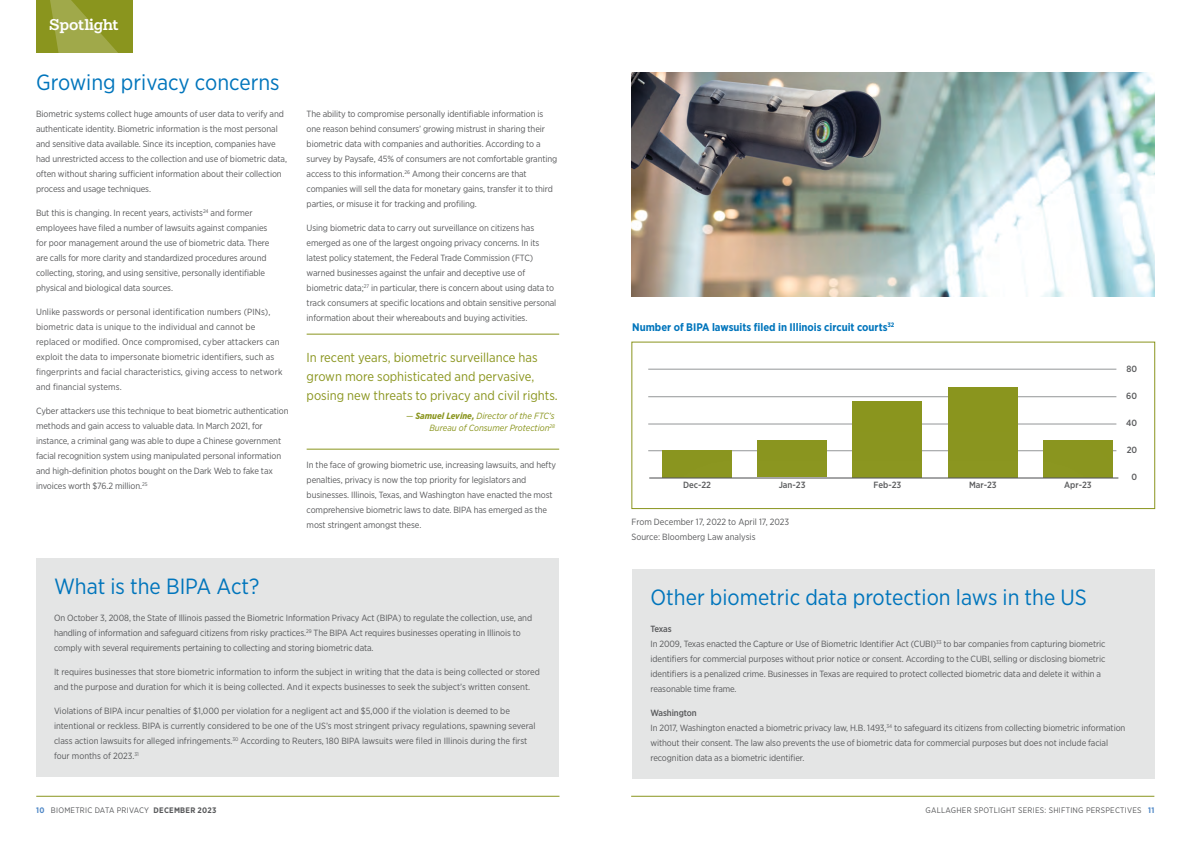
<style>
.page{position:relative;width:1191px;height:842px;background:#fff}
.page>*{position:absolute;margin:0;border:0;box-sizing:border-box;transform-origin:0 0}
.t1{font:22px "Gotham Narrow";color:#0075bc}
.t2{font:500 14.9px "Gallagher Slab";letter-spacing:-.015em;color:#fff}
.t3{font:13px/19px "Gotham Narrow";color:#8a951e}
.t4{font:700 11px "Gotham Narrow";color:#0075bc}
.t5{font:9px/15px "Gotham Narrow";letter-spacing:-.01em;color:#58595b}
.t6{font:9px/15px "Gotham Narrow";letter-spacing:.01em;color:#58595b}
.t7{font:italic 9px/12px "Gotham Narrow";color:#8a951e;text-align:right}
.t8{font:500 9px "Gotham Narrow";color:#58595b}
.t9{font:8px "Gotham Narrow";letter-spacing:.03em;color:#58595b}
.s1{font-weight:700}
.s2{font-weight:500}
.s3{font-weight:700;color:#4f87c6}
</style>
<div class="page">
<hr style="left:36px;top:796px;width:523px;height:1px;background:#8a951e">
<hr style="left:631px;top:796px;width:523px;height:1px;background:#8a951e">
<div style="left:36px;top:0;width:97px;height:53px;background:#8a951e"></div>
<svg style="left:50px;top:0;width:68px;height:53px"></svg>
<hr style="left:307px;top:334px;width:252px;height:1px;background:#8a951e">
<hr style="left:307px;top:449px;width:252px;height:1px;background:#8a951e">
<div style="left:36px;top:558px;width:522px;height:219px;background:#e4e5e5"></div>
<div style="left:632px;top:569px;width:523px;height:210px;background:#e4e5e5"></div>
<div style="left:852px;top:401px;width:70px;height:76px;background:#8a951e"></div>
<div style="left:948px;top:387px;width:70px;height:90px;background:#8a951e"></div>
<svg style="left:631px;top:404px;width:525px;height:106px"></svg>
<hr style="left:649px;top:477px;width:469px;height:1px;background:#58595b">
<img style="left:631px;top:72px;width:524px;height:224px">
<h2 class="t2" style="left:49px;top:16px;width:71px">Spotlight</h2>
<h1 class="t1" style="left:36px;top:68px;width:245px">Growing privacy concerns</h1>
<p class="t5" style="left:36px;top:106px;width:252px">Biometric systems collect huge amounts of user data to verify and authenticate identity. Biometric information is the most personal and sensitive data available. Since its inception, companies have had unrestricted access to the collection and use of biometric data, often without sharing sufficient information about their collection process and usage techniques.</p>
<p class="t5" style="left:36px;top:205px;width:235px">But this is changing. In recent years, activists<sup>24</sup> and former employees have filed a number of lawsuits against companies for poor management around the use of biometric data. There are calls for more clarity and standardized procedures around collecting, storing, and using sensitive, personally identifiable physical and biological data sources.</p>
<p class="t6" style="left:36px;top:304px;width:248px">Unlike passwords or personal identification numbers (PINs), biometric data is unique to the individual and cannot be replaced or modified. Once compromised, cyber attackers can exploit the data to impersonate biometric identifiers, such as fingerprints and facial characteristics, giving access to network and financial systems.</p>
<p class="t5" style="left:36px;top:403px;width:254px">Cyber attackers use this technique to beat biometric authentication methods and gain access to valuable data. In March 2021, for instance, a criminal gang was able to dupe a Chinese government facial recognition system using manipulated personal information and high-definition photos bought on the Dark Web to fake tax invoices worth $76.2 million.<sup>25</sup></p>
<p class="t5" style="left:307px;top:106px;width:252px">The ability to compromise personally identifiable information is one reason behind consumers’ growing mistrust in sharing their biometric data with companies and authorities. According to a survey by Paysafe, 45% of consumers are not comfortable granting access to this information.<sup>26</sup> Among their concerns are that companies will sell the data for monetary gains, transfer it to third parties, or misuse it for tracking and profiling.</p>
<p class="t5" style="left:307px;top:220px;width:251px">Using biometric data to carry out surveillance on citizens has emerged as one of the largest ongoing privacy concerns. In its latest policy statement, the Federal Trade Commission (FTC) warned businesses against the unfair and deceptive use of biometric data;<sup>27</sup> in particular, there is concern about using data to track consumers at specific locations and obtain sensitive personal information about their whereabouts and buying activities.</p>
<h3 class="t3" style="left:307px;top:347px;width:253px">In recent years, biometric surveillance has grown more sophisticated and pervasive, posing new threats to privacy and civil rights.</h3>
<p class="t7" style="left:406px;top:409px;width:151px">— <span class="s1">Samuel Levine,</span> Director of the FTC’s<br>Bureau of Consumer Protection<sup>28</sup></p>
<p class="t5" style="left:307px;top:457px;width:251px">In the face of growing biometric use, increasing lawsuits, and hefty penalties, privacy is now the top priority for legislators and businesses. Illinois, Texas, and Washington have enacted the most comprehensive biometric laws to date. BIPA has emerged as the most stringent amongst these.</p>
<h1 class="t1" style="left:54px;top:572px;width:207px">What is the BIPA Act?</h1>
<p class="t5" style="left:54px;top:610px;width:479px">On October 3, 2008, the State of Illinois passed the Biometric Information Privacy Act (BIPA) to regulate the collection, use, and handling of information and safeguard citizens from risky practices.<sup>29</sup> The BIPA Act requires businesses operating in Illinois to comply with several requirements pertaining to collecting and storing biometric data.</p>
<p class="t5" style="left:54px;top:664px;width:487px">It requires businesses that store biometric information to inform the subject in writing that the data is being collected or stored and the purpose and duration for which it is being collected. And it expects businesses to seek the subject’s written consent.</p>
<p class="t5" style="left:54px;top:703px;width:483px">Violations of BIPA incur penalties of $1,000 per violation for a negligent act and $5,000 if the violation is deemed to be intentional or reckless. BIPA is currently considered to be one of the US’s most stringent privacy regulations, spawning several class action lawsuits for alleged infringements.<sup>30</sup> According to Reuters, 180 BIPA lawsuits were filed in Illinois during the first four months of 2023.<sup>31</sup></p>
<p class="t4" style="left:632px;top:320px;width:264px">Number of BIPA lawsuits filed in Illinois circuit courts<sup>32</sup></p>
<p class="t8" style="left:778px;top:479px;width:28px">Jan-23</p>
<p class="t8" style="left:873px;top:479px;width:29px">Feb-23</p>
<p class="t8" style="left:969px;top:479px;width:29px">Mar-23</p>
<p class="t8" style="left:1064px;top:479px;width:29px">Apr-23</p>
<p class="t5" style="left:631px;top:514px;width:159px">From December 17, 2022 to April 17, 2023<br>Source: Bloomberg Law analysis</p>
<p class="t8" style="left:683px;top:479px;width:29px">Dec-22</p>
<p class="t8" style="left:1126px;top:363px;width:12px">80</p>
<p class="t8" style="left:1126px;top:390px;width:12px">60</p>
<p class="t8" style="left:1126px;top:417px;width:12px">40</p>
<p class="t8" style="left:1126px;top:444px;width:12px">20</p>
<p class="t8" style="left:1131px;top:471px;width:7px">0</p>
<h1 class="t1" style="left:650px;top:584px;width:438px">Other biometric data protection laws in the US</h1>
<p class="t5" style="left:650px;top:621px;width:456px"><span class="s2">Texas<br></span>In 2009, Texas enacted the Capture or Use of Biometric Identifier Act (CUBI)<sup>33</sup> to bar companies from capturing biometric identifiers for commercial purposes without prior notice or consent. According to the CUBI, selling or disclosing biometric identifiers is a penalized crime. Businesses in Texas are required to protect collected biometric data and delete it within a reasonable time frame.</p>
<p class="t5" style="left:650px;top:705px;width:476px"><span class="s2">Washington<br></span>In 2017, Washington enacted a biometric privacy law, H.B. 1493,<sup>34</sup> to safeguard its citizens from collecting biometric information without their consent. The law also prevents the use of biometric data for commercial purposes but does not include facial recognition data as a biometric identifier.</p>
<p class="t9" style="left:36px;top:805px;width:182px"><span class="s3">10</span> BIOMETRIC DATA PRIVACY <span class="s1">DECEMBER 2023</span></p>
<p class="t9" style="left:925px;top:805px;width:230px">GALLAGHER SPOTLIGHT SERIES: SHIFTING PERSPECTIVES <span class="s3">11</span></p>
</div>
